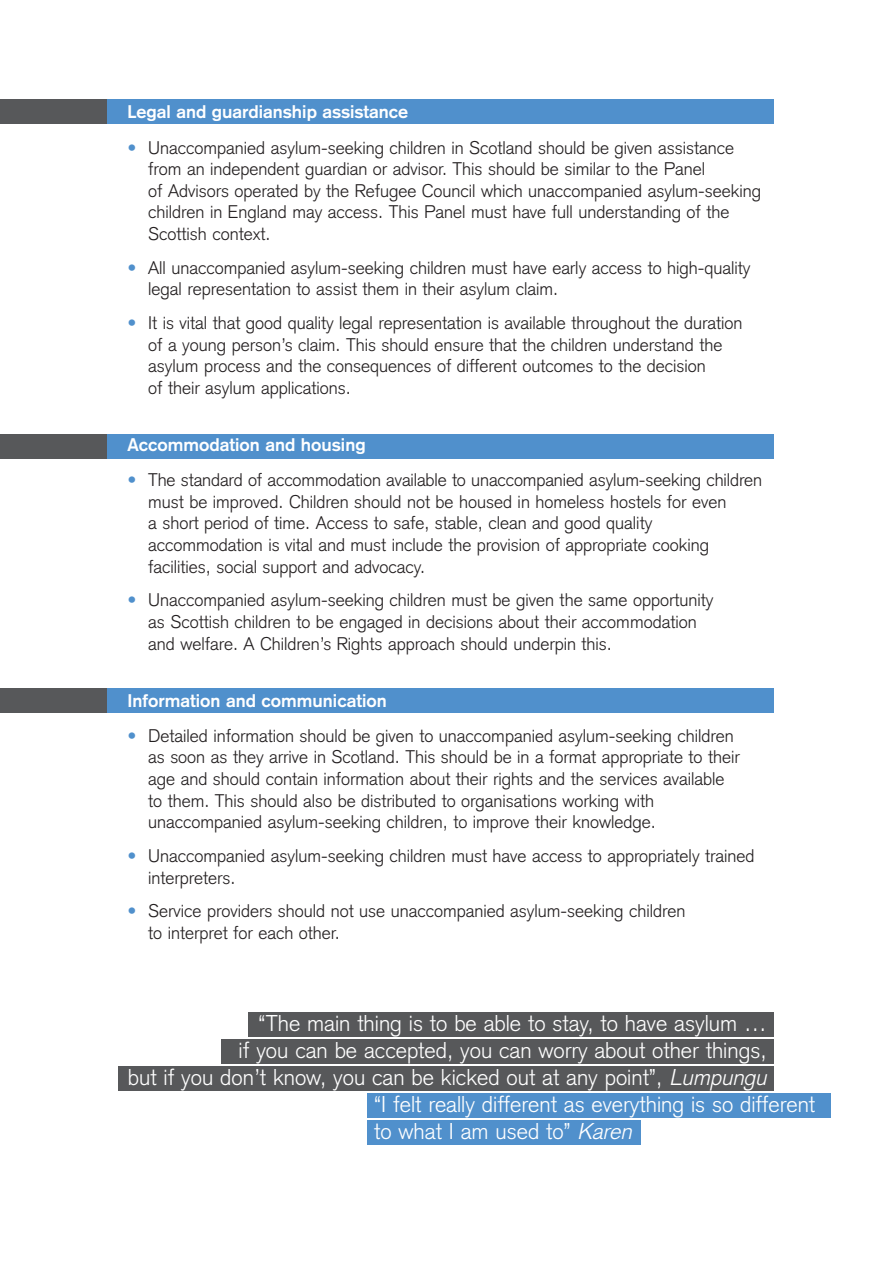
<style>
.page{position:relative;width:893px;height:1263px;background:#fff}
.page>*{position:absolute;margin:0;border:0;box-sizing:border-box;transform-origin:0 0}
.t1{font:300 22.5px "Akzidenz Grotesk";color:#fff}
.t2{font:300 18px/21.6px "Akzidenz Grotesk";color:#231f20}
.t3{font:700 18px "Akzidenz Grotesk";color:#fff}
.s1{color:#5090cc}
.s2{font-style:italic}
</style>
<div class="page">
<div style="left:98px;top:99px;width:676px;height:25px;background:#5090cc"></div>
<div style="left:0;top:99px;width:106px;height:25px;background:#57585a"></div>
<div style="left:98px;top:434px;width:676px;height:24px;background:#5090cc"></div>
<div style="left:0;top:434px;width:106px;height:24px;background:#57585a"></div>
<div style="left:98px;top:688px;width:676px;height:25px;background:#5090cc"></div>
<div style="left:0;top:688px;width:106px;height:25px;background:#57585a"></div>
<div style="left:248px;top:1012px;width:525px;height:25px;background:#57585a"></div>
<div style="left:221px;top:1039px;width:552px;height:25px;background:#57585a"></div>
<div style="left:118px;top:1066px;width:655px;height:25px;background:#57585a"></div>
<div style="left:368px;top:1093px;width:463px;height:24px;background:#5090cc"></div>
<div style="left:368px;top:1120px;width:273px;height:24px;background:#5090cc"></div>
<p class="t3" style="left:128px;top:105px;width:282px">Legal and guardianship assistance</p>
<p class="t2" style="left:148px;top:139px;width:614px;text-indent:-21px"><span class="s1">•</span> Unaccompanied asylum-seeking children in Scotland should be given assistance from an independent guardian or advisor. This should be similar to the Panel<br>of Advisors operated by the Refugee Council which unaccompanied asylum-seeking children in England may access. This Panel must have full understanding of the Scottish context.</p>
<p class="t2" style="left:148px;top:259px;width:604px;text-indent:-21px"><span class="s1">•</span> All unaccompanied asylum-seeking children must have early access to high-quality legal representation to assist them in their asylum claim.</p>
<p class="t2" style="left:148px;top:314px;width:596px;text-indent:-21px"><span class="s1">•</span> It is vital that good quality legal representation is available throughout the duration of a young person’s claim. This should ensure that the children understand the asylum process and the consequences of different outcomes to the decision<br>of their asylum applications.</p>
<p class="t3" style="left:128px;top:438px;width:240px">Accommodation and housing</p>
<p class="t2" style="left:148px;top:471px;width:615px;text-indent:-21px"><span class="s1">•</span> The standard of accommodation available to unaccompanied asylum-seeking children must be improved. Children should not be housed in homeless hostels for even<br>a short period of time. Access to safe, stable, clean and good quality accommodation is vital and must include the provision of appropriate cooking facilities, social support and advocacy.</p>
<p class="t2" style="left:148px;top:591px;width:567px;text-indent:-21px"><span class="s1">•</span> Unaccompanied asylum-seeking children must be given the same opportunity as Scottish children to be engaged in decisions about their accommodation and welfare. A Children’s Rights approach should underpin this.</p>
<p class="t3" style="left:128px;top:694px;width:261px">Information and communication</p>
<p class="t2" style="left:148px;top:727px;width:593px;text-indent:-21px"><span class="s1">•</span> Detailed information should be given to unaccompanied asylum-seeking children as soon as they arrive in Scotland. This should be in a format appropriate to their age and should contain information about their rights and the services available to them. This should also be distributed to organisations working with unaccompanied asylum-seeking children, to improve their knowledge.</p>
<p class="t2" style="left:148px;top:847px;width:608px;text-indent:-21px"><span class="s1">•</span> Unaccompanied asylum-seeking children must have access to appropriately trained interpreters.</p>
<p class="t2" style="left:148px;top:902px;width:539px;text-indent:-21px"><span class="s1">•</span> Service providers should not use unaccompanied asylum-seeking children to interpret for each other.</p>
<p class="t1" style="left:259px;top:1015px;width:509px">“The main thing is to be able to stay, to have asylum …</p>
<p class="t1" style="left:239px;top:1042px;width:529px">if you can be accepted, you can worry about other things,</p>
<p class="t1" style="left:128px;top:1069px;width:645px">but if you don’t know, you can be kicked out at any point”, <span class="s2">Lumpungu</span></p>
<p class="t1" style="left:374px;top:1096px;width:442px">“I felt really different as everything is so different</p>
<p class="t1" style="left:374px;top:1123px;width:264px">to what I am used to” <span class="s2">Karen</span></p>
</div>
